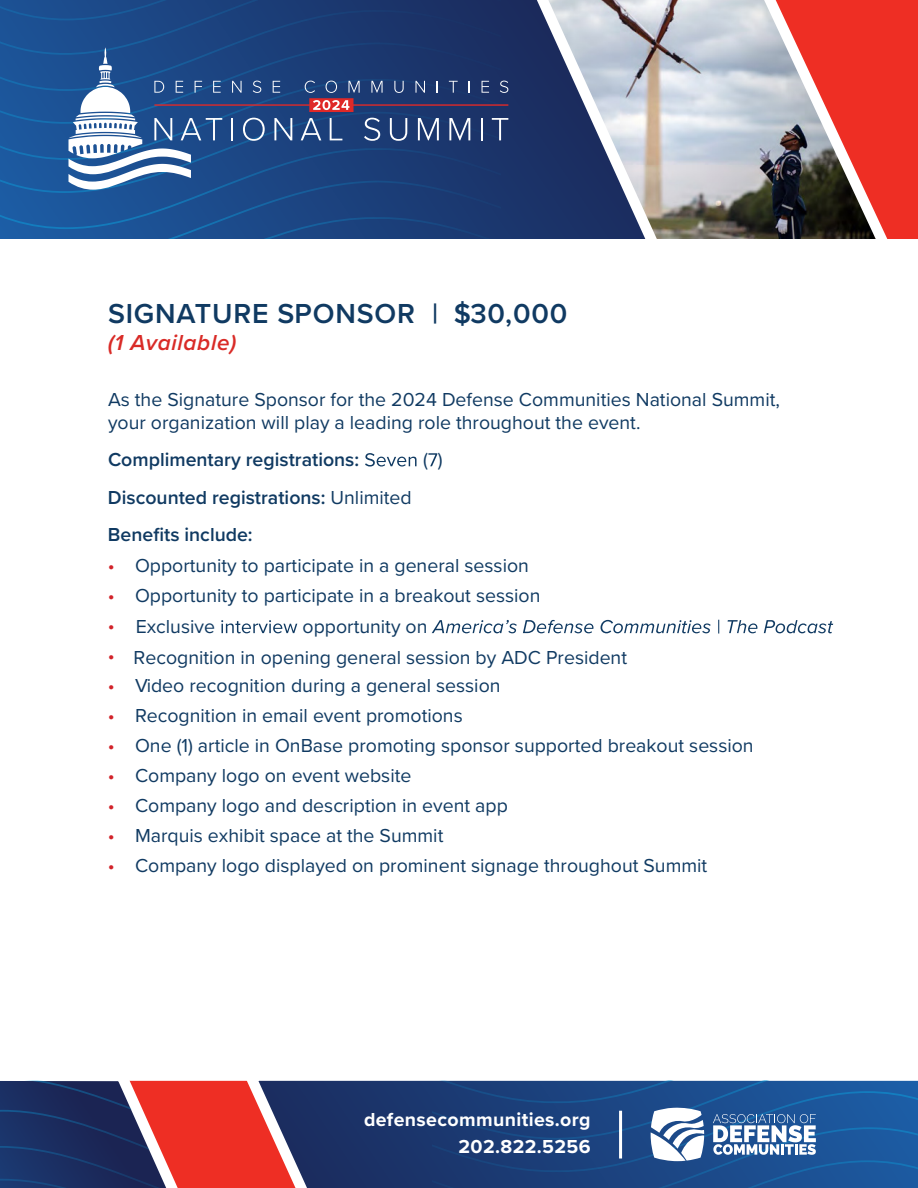
<style>
.page{position:relative;width:918px;height:1188px;background:#fff}
.page>*{position:absolute;margin:0;border:0;box-sizing:border-box;transform-origin:0 0}
.t1{font:600 28.5px "Proxima Nova";letter-spacing:.03em;color:#103a62}
.t2{font:italic 600 22.5px "Proxima Nova";letter-spacing:.03em;color:#d92b27}
.t3{font:19.5px/30px "Proxima Nova";color:#103a62}
.t4{font:600 19.5px/37.5px "Proxima Nova";color:#103a62}
.t5{font:700 19.5px/27px "Proxima Nova";letter-spacing:.02em;color:#fff;text-align:right}
.s1{font-weight:400}
.s2{color:#d2232a}
</style>
<div class="page">
<img style="left:670px;top:0;width:74px;height:239px">
<svg style="left:744px;top:0;width:174px;height:239px;background:#b75a56"></svg>
<svg style="left:501px;top:0;width:169px;height:239px;background:#6f7996"></svg>
<svg style="left:0;top:0;width:501px;height:239px;background:#1b4886"></svg>
<div style="left:379px;top:1080px;width:54px;height:108px;background:#1b356b"></div>
<svg style="left:433px;top:1080px;width:485px;height:108px;background:#1d4b8a"></svg>
<svg style="left:69px;top:47px;width:439px;height:143px;background:#38568a"></svg>
<svg style="left:0;top:1080px;width:379px;height:108px;background:#6b3c58"></svg>
<hr style="left:619px;top:1111px;width:3px;height:48px;background:#fff">
<svg style="left:651px;top:1108px;width:53px;height:53px"></svg>
<svg style="left:713px;top:1114px;width:103px;height:41px"></svg>
<svg style="left:365px;top:453px;width:52px;height:14px"></svg>
<svg style="left:428px;top:453px;width:9px;height:13px"></svg>
<svg style="left:221px;top:620px;width:76px;height:13px"></svg>
<svg style="left:432px;top:620px;width:401px;height:14px"></svg>
<h1 class="t1" style="left:108px;top:293px;width:461px">SIGNATURE SPONSOR | $30,000</h1>
<p class="t2" style="left:108px;top:326px;width:130px">(1 Available)</p>
<p class="t3" style="left:108px;top:388px;width:673px;line-height:23px">As the Signature Sponsor for the 2024 Defense Communities National Summit, your organization will play a leading role throughout the event.</p>
<p class="t4" style="left:108px;top:440px;width:253px">Complimentary registrations:</p>
<p class="t3" style="left:423px;top:444px;width:21px">( )</p>
<p class="t4" style="left:108px;top:478px;width:305px">Discounted registrations: <span class="s1">Unlimited<br></span>Benefits include:</p>
<p class="t3" style="left:108px;top:550px;width:422px"><span class="s2">•</span> Opportunity to participate in a general session</p>
<p class="t3" style="left:108px;top:580px;width:434px"><span class="s2">•</span> Opportunity to participate in a breakout session <span class="s2">•<br>•</span></p>
<p class="t3" style="left:108px;top:670px;width:394px"><span class="s2">•</span> Video recognition during a general session</p>
<p class="t3" style="left:108px;top:700px;width:356px"><span class="s2">•</span> Recognition in email event promotions</p>
<p class="t3" style="left:108px;top:730px;width:647px"><span class="s2">•</span> One (1) article in OnBase promoting sponsor supported breakout session</p>
<p class="t3" style="left:108px;top:760px;width:305px"><span class="s2">•</span> Company logo on event website</p>
<p class="t3" style="left:108px;top:789px;width:401px"><span class="s2">•</span> Company logo and description in event app</p>
<p class="t3" style="left:108px;top:819px;width:337px"><span class="s2">•</span> Marquis exhibit space at the Summit</p>
<p class="t3" style="left:108px;top:849px;width:601px"><span class="s2">•</span> Company logo displayed on prominent signage throughout Summit</p>
<p class="t3" style="left:136px;top:611px;width:81px">Exclusive</p>
<p class="t3" style="left:134px;top:610px;width:495px;line-height:30.9px;text-indent:169px">opportunity on<br>Recognition in opening general session by ADC President</p>
<p class="t5" style="left:364px;top:1106px;width:228px">defensecommunities.org<br>202.822.5256</p>
</div>
